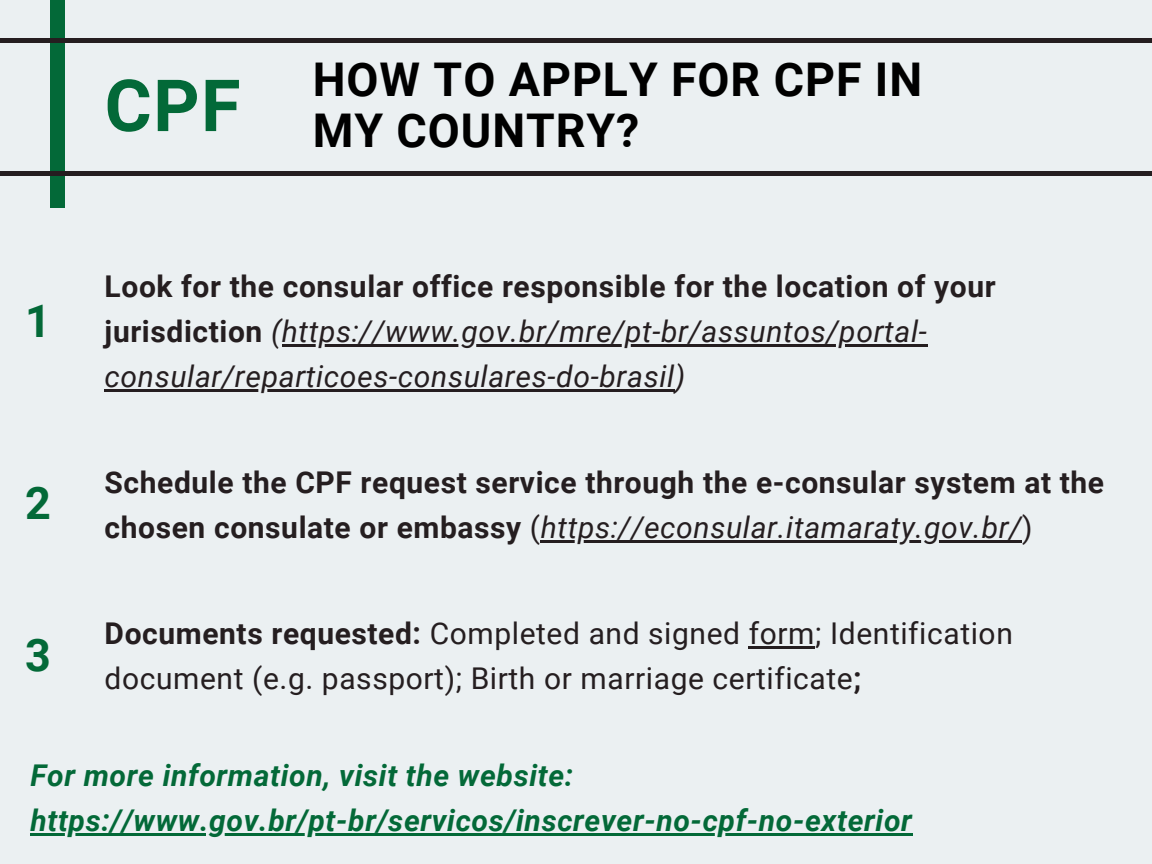
<style>
.page{position:relative;width:1152px;height:864px;background:#ebf0f2}
.page>*{position:absolute;margin:0;border:0;box-sizing:border-box;transform-origin:0 0}
.t1{font:700 72px "Roboto";color:#036938}
.t2{font:700 46.5px/50.7px "Roboto";letter-spacing:.02em;color:#000}
.t3{font:700 45px "Roboto";color:#036938}
.t4{font:700 30px/45px "Roboto";letter-spacing:.02em;color:#251e20}
.t5{font:30px/45px "Roboto";letter-spacing:.02em;color:#251e20}
.t6{font:italic 700 30px/45px "Roboto";letter-spacing:.02em;color:#036938}
.t7{font:italic 30px "Roboto";letter-spacing:.02em;color:#251e20}
.s1{font-weight:400;font-style:italic}
.s2{font-weight:400}
.s3{font-weight:700}
</style>
<div class="page">
<div style="left:50px;top:0;width:15px;height:208px;background:#036938"></div>
<hr style="left:282px;top:344px;width:646px;height:2px;background:#251e20">
<hr style="left:105px;top:389px;width:570px;height:2px;background:#251e20">
<div style="left:0;top:171px;width:1152px;height:5px;background:#251e20"></div>
<hr style="left:749px;top:647px;width:66px;height:2px;background:#251e20">
<div style="left:0;top:38px;width:1152px;height:5px;background:#251e20"></div>
<hr style="left:541px;top:540px;width:481px;height:2px;background:#251e20">
<hr style="left:30px;top:833px;width:883px;height:2px;background:#036938">
<h3 class="t3" style="left:25px;top:296px;width:27px">1</h3>
<h3 class="t3" style="left:25px;top:477px;width:27px">2</h3>
<h3 class="t3" style="left:25px;top:630px;width:27px">3</h3>
<h2 class="t1" style="left:105px;top:64px;width:137px">CPF</h2>
<p class="t2" style="left:313px;top:55px;width:611px">HOW TO APPLY FOR CPF IN<br>MY COUNTRY?</p>
<h1 class="t4" style="left:105px;top:264px;width:893px">Look for the consular office responsible for the location of your jurisdiction <span class="s1">(https://www.gov.br/mre/pt-br/assuntos/portal-</span></h1>
<p class="t7" style="left:105px;top:359px;width:582px">consular/reparticoes-consulares-do-brasil)</p>
<p class="t4" style="left:105px;top:460px;width:1001px">Schedule the CPF request service through the e-consular system at the chosen consulate or embassy <span class="s2">(</span><span class="s1">https://econsular.itamaraty.gov.br/</span><span class="s2">)</span></p>
<p class="t5" style="left:105px;top:612px;width:910px"><span class="s3">Documents requested:</span> Completed and signed form; Identification document (e.g. passport); Birth or marriage certificate<span class="s3">;</span></p>
<p class="t6" style="left:30px;top:753px;width:883px">For more information, visit the website: https://www.gov.br/pt-br/servicos/inscrever-no-cpf-no-exterior</p>
</div>
